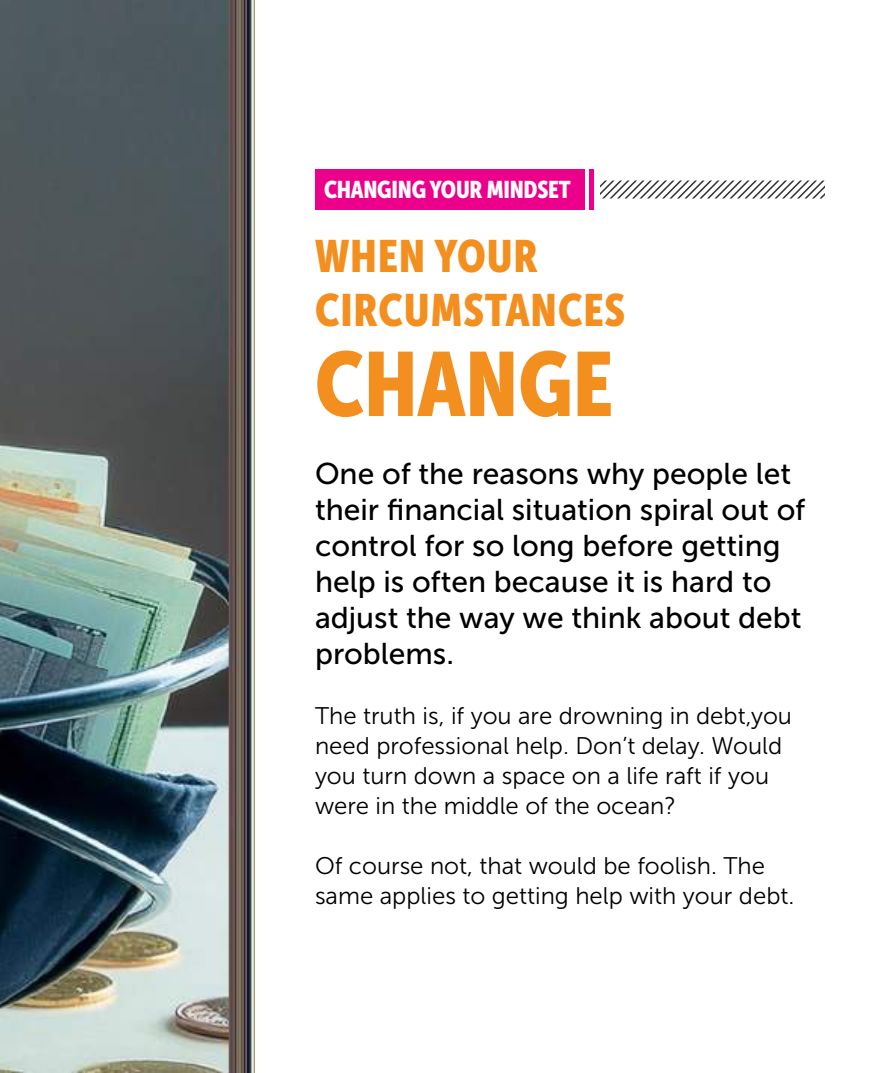
<style>
.page{position:relative;width:885px;height:1073px;background:#fff}
.page>*{position:absolute;margin:0;border:0;box-sizing:border-box;transform-origin:0 0}
.t1{font:90px "Museo Sans Condensed 900";color:#f38f1f}
.t2{font:45px/54px "Museo Sans Condensed 900";letter-spacing:.02em;color:#f38f1f}
.t3{font:30px/36px "Museo Sans 500";color:#000}
.t4{font:24px/30px "Museo Sans 300";color:#000}
.t5{font:24px "Museo Sans Condensed 900";letter-spacing:-.01em;color:#fff}
</style>
<div class="page">
<div style="left:315px;top:169px;width:270px;height:41px;background:#ec008b"></div>
<hr style="left:590px;top:169px;width:4px;height:41px;background:#ec008b">
<svg style="left:600px;top:180px;width:225px;height:18px"></svg>
<img style="left:0;top:0;width:255px;height:1072px">
<p class="t5" style="left:324px;top:176px;width:248px">CHANGING YOUR MINDSET</p>
<h2 class="t2" style="left:315px;top:229px;width:312px">WHEN YOUR<br>CIRCUMSTANCES</h2>
<h1 class="t1" style="left:315px;top:333px;width:300px">CHANGE</h1>
<p class="t3" style="left:315px;top:455px;width:492px">One of the reasons why people let their financial situation spiral out of control for so long before getting help is often because it is hard to adjust the way we think about debt problems.</p>
<p class="t4" style="left:315px;top:700px;width:479px">The truth is, if you are drowning in debt,you need professional help. Don’t delay. Would you turn down a space on a life raft if you were in the middle of the ocean?</p>
<p class="t4" style="left:315px;top:850px;width:481px">Of course not, that would be foolish. The same applies to getting help with your debt.</p>
</div>
